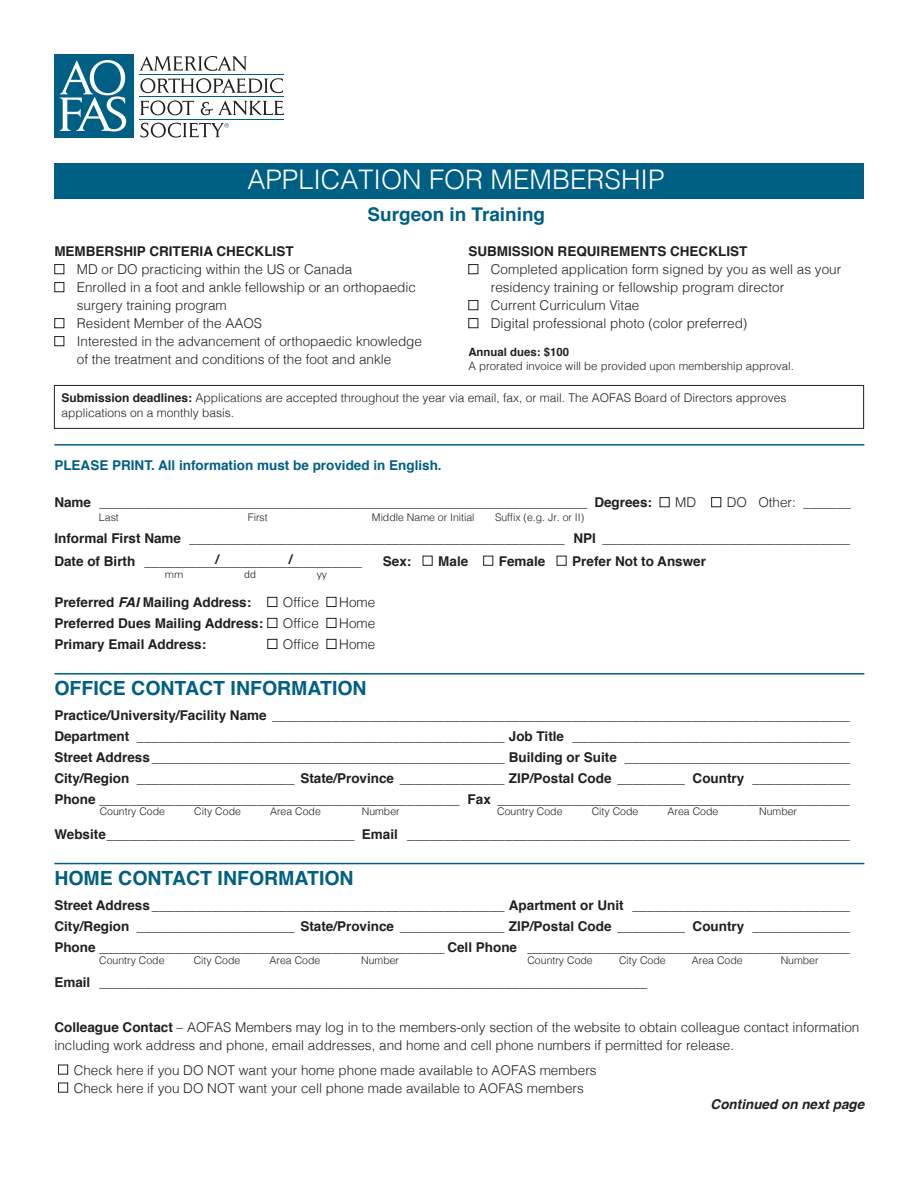
<style>
.page{position:relative;width:918px;height:1188px;background:#fff}
.page>*{position:absolute;margin:0;border:0;box-sizing:border-box;transform-origin:0 0}
.t1{font:300 27px "Helvetica";color:#fff}
.blue_heads{font:700 19.5px "Helvetica";color:#005f85}
.t2{font:700 18.9px "Helvetica";color:#005f85}
.t3{font:700 13.5px/21px "Helvetica";color:#231f20;text-align:justify}
.t4{font:300 13.5px/18px "Helvetica";color:#231f20}
.t5{font:700 13.5px "Helvetica";color:#005f85}
.t6{font:italic 700 13.5px "Helvetica";color:#231f20}
.main_body{font:700 13.5px "Univers";color:#231f20}
.t7{font:300 12px "Helvetica";color:#231f20}
.t8{font:300 11.4px "Helvetica";color:#231f20}
.t9{font:700 11.4px "Helvetica";color:#231f20}
.t10{font:300 10.5px "Helvetica";color:#231f20}
.main_body-2{font:300 10.5px "Univers";color:#231f20}
.s1{font-weight:700}
.s2{font-style:italic}
</style>
<div class="page">
<div style="left:54px;top:264px;width:10px;height:10px;border:1px solid #231f20"></div>
<div style="left:54px;top:282px;width:10px;height:10px;border:1px solid #231f20"></div>
<div style="left:54px;top:318px;width:10px;height:10px;border:1px solid #231f20"></div>
<div style="left:54px;top:336px;width:10px;height:10px;border:1px solid #231f20"></div>
<div style="left:468px;top:264px;width:10px;height:10px;border:1px solid #231f20"></div>
<div style="left:468px;top:300px;width:10px;height:10px;border:1px solid #231f20"></div>
<div style="left:468px;top:318px;width:10px;height:10px;border:1px solid #231f20"></div>
<div style="left:54px;top:164px;width:810px;height:35px;background:#005f85"></div>
<div style="left:54px;top:385px;width:810px;height:44px;border:1px solid #231f20"></div>
<div style="left:54px;top:55px;width:79px;height:83px;background:#005f85"></div>
<svg style="left:60px;top:60px;width:66px;height:71px"></svg>
<svg style="left:140px;top:56px;width:107px;height:15px"></svg>
<svg style="left:140px;top:78px;width:143px;height:15px"></svg>
<svg style="left:140px;top:100px;width:54px;height:15px"></svg>
<svg style="left:201px;top:101px;width:83px;height:14px"></svg>
<hr style="left:140px;top:74px;width:144px;height:1px;background:#005f85">
<hr style="left:140px;top:96px;width:144px;height:1px;background:#005f85">
<hr style="left:140px;top:119px;width:144px;height:1px;background:#005f85">
<svg style="left:140px;top:123px;width:89px;height:15px"></svg>
<div style="left:660px;top:497px;width:10px;height:10px;border:1px solid #231f20"></div>
<div style="left:711px;top:497px;width:10px;height:10px;border:1px solid #231f20"></div>
<div style="left:423px;top:556px;width:10px;height:10px;border:1px solid #231f20"></div>
<div style="left:483px;top:556px;width:10px;height:10px;border:1px solid #231f20"></div>
<div style="left:557px;top:556px;width:10px;height:10px;border:1px solid #231f20"></div>
<div style="left:267px;top:597px;width:10px;height:10px;border:1px solid #231f20"></div>
<div style="left:327px;top:597px;width:9px;height:10px;border:1px solid #231f20"></div>
<div style="left:267px;top:618px;width:10px;height:10px;border:1px solid #231f20"></div>
<div style="left:327px;top:618px;width:9px;height:10px;border:1px solid #231f20"></div>
<div style="left:267px;top:639px;width:10px;height:10px;border:1px solid #231f20"></div>
<div style="left:327px;top:639px;width:9px;height:10px;border:1px solid #231f20"></div>
<hr style="left:54px;top:673px;width:810px;height:2px;background:#005f85">
<hr style="left:54px;top:863px;width:810px;height:1px;background:#005f85">
<div style="left:58px;top:1065px;width:10px;height:10px;border:1px solid #231f20"></div>
<div style="left:58px;top:1083px;width:10px;height:10px;border:1px solid #231f20"></div>
<hr style="left:54px;top:444px;width:810px;height:2px;background:#005f85">
<p class="t1" style="left:247px;top:157px;width:419px">APPLICATION FOR MEMBERSHIP</p>
<p class="t2" style="left:368px;top:199px;width:179px">Surgeon in Training</p>
<p class="t3" style="left:54px;top:241px;width:241px">MEMBERSHIP CRITERIA CHECKLIST</p>
<p class="t4" style="left:77px;top:259px;width:277px">MD or DO practicing within the US or Canada</p>
<p class="t4" style="left:77px;top:277px;width:341px">Enrolled in a foot and ankle fellowship or an orthopaedic surgery training program</p>
<p class="t4" style="left:77px;top:313px;width:187px">Resident Member of the AAOS</p>
<p class="t4" style="left:77px;top:331px;width:347px">Interested in the advancement of orthopaedic knowledge</p>
<p class="t4" style="left:77px;top:349px;width:316px">of the treatment and conditions of the foot and ankle</p>
<p class="t3" style="left:468px;top:241px;width:281px">SUBMISSION REQUIREMENTS CHECKLIST</p>
<p class="t4" style="left:491px;top:259px;width:352px">Completed application form signed by you as well as your residency training or fellowship program director</p>
<p class="t4" style="left:491px;top:295px;width:150px">Current Curriculum Vitae</p>
<p class="t4" style="left:491px;top:313px;width:258px">Digital professional photo (color preferred)</p>
<p class="t9" style="left:468px;top:343px;width:102px">Annual dues: $100</p>
<p class="t8" style="left:468px;top:356px;width:327px">A prorated invoice will be provided upon membership approval.</p>
<p class="t7" style="left:62px;top:388px;width:726px"><span class="s1">Submission deadlines:</span> Applications are accepted throughout the year via email, fax, or mail. The AOFAS Board of Directors approves</p>
<p class="t7" style="left:62px;top:402px;width:174px">applications on a monthly basis.</p>
<p class="t5" style="left:54px;top:454px;width:389px">PLEASE PRINT. All information must be provided in English.</p>
<p class="t3" style="left:54px;top:492px;width:599px">Name _________________________________________________________________ Degrees:</p>
<p class="t4" style="left:675px;top:492px;width:22px">MD</p>
<p class="t4" style="left:727px;top:492px;width:126px">DO Other: _______</p>
<p class="t3" style="left:54px;top:528px;width:797px">Informal First Name __________________________________________________ NPI _________________________________</p>
<p class="t3" style="left:54px;top:551px;width:309px">Date of Birth _____________________________</p>
<p class="t3" style="left:383px;top:551px;width:30px">Sex:</p>
<p class="t3" style="left:438px;top:551px;width:32px">Male</p>
<p class="t3" style="left:499px;top:551px;width:48px">Female</p>
<p class="t3" style="left:572px;top:551px;width:135px">Prefer Not to Answer</p>
<p class="t3" style="left:54px;top:592px;width:198px">Preferred <span class="s2">FAI</span> Mailing Address:</p>
<p class="t4" style="left:283px;top:592px;width:38px">Office</p>
<p class="t4" style="left:339px;top:592px;width:38px">Home</p>
<p class="t3" style="left:54px;top:613px;width:210px">Preferred Dues Mailing Address:</p>
<p class="t4" style="left:283px;top:613px;width:38px">Office</p>
<p class="t4" style="left:339px;top:613px;width:38px">Home</p>
<p class="t3" style="left:54px;top:634px;width:153px">Primary Email Address:</p>
<p class="t4" style="left:283px;top:634px;width:38px">Office</p>
<p class="t4" style="left:339px;top:634px;width:38px">Home</p>
<p class="t10" style="left:99px;top:509px;width:21px">Last</p>
<p class="t10" style="left:248px;top:509px;width:21px">First</p>
<p class="t10" style="left:372px;top:509px;width:104px">Middle Name or Initial</p>
<p class="t10" style="left:495px;top:509px;width:91px">Suffix (e.g. Jr. or II)</p>
<p class="main_body" style="left:215px;top:552px;width:7px">/</p>
<p class="main_body" style="left:288px;top:552px;width:7px">/</p>
<p class="main_body-2" style="left:165px;top:568px;width:20px">mm</p>
<p class="main_body-2" style="left:244px;top:568px;width:13px">dd</p>
<p class="main_body-2" style="left:317px;top:568px;width:12px">yy</p>
<p class="blue_heads" style="left:54px;top:672px;width:314px">OFFICE CONTACT INFORMATION</p>
<p class="t3" style="left:54px;top:705px;width:797px">Practice/University/Facility Name _____________________________________________________________________________ Department _________________________________________________ Job Title _____________________________________ Street Address _______________________________________________ Building or Suite ______________________________</p>
<p class="t3" style="left:54px;top:768px;width:797px">City/Region _____________________ State/Province ______________ ZIP/Postal Code _________ Country _____________</p>
<p class="t3" style="left:54px;top:789px;width:797px">Phone ________________________________________________ Fax _______________________________________________</p>
<p class="t3" style="left:54px;top:824px;width:797px">Website_________________________________ Email ___________________________________________________________</p>
<p class="t10" style="left:497px;top:802px;width:67px">Country Code</p>
<p class="t10" style="left:592px;top:802px;width:48px">City Code</p>
<p class="t10" style="left:668px;top:802px;width:52px">Area Code</p>
<p class="t10" style="left:759px;top:802px;width:39px">Number</p>
<p class="t10" style="left:100px;top:803px;width:67px">Country Code</p>
<p class="t10" style="left:194px;top:803px;width:48px">City Code</p>
<p class="t10" style="left:270px;top:803px;width:52px">Area Code</p>
<p class="t10" style="left:362px;top:803px;width:39px">Number</p>
<p class="blue_heads" style="left:54px;top:862px;width:301px">HOME CONTACT INFORMATION</p>
<p class="t3" style="left:54px;top:895px;width:797px">Street Address _______________________________________________ Apartment or Unit _____________________________</p>
<p class="t3" style="left:54px;top:916px;width:797px">City/Region _____________________ State/Province ______________ ZIP/Postal Code _________ Country _____________</p>
<p class="t3" style="left:54px;top:937px;width:797px">Phone ______________________________________________ Cell Phone ___________________________________________</p>
<p class="t3" style="left:54px;top:972px;width:594px">Email _________________________________________________________________________</p>
<p class="t4" style="left:54px;top:1017px;width:807px"><span class="s1">Colleague Contact</span> – AOFAS Members may log in to the members-only section of the website to obtain colleague contact information including work address and phone, email addresses, and home and cell phone numbers if permitted for release.</p>
<p class="t4" style="left:74px;top:1060px;width:524px">Check here if you DO NOT want your home phone made available to AOFAS members</p>
<p class="t4" style="left:74px;top:1078px;width:512px">Check here if you DO NOT want your cell phone made available to AOFAS members</p>
<p class="t6" style="left:711px;top:1093px;width:155px">Continued on next page</p>
<p class="t10" style="left:99px;top:951px;width:67px">Country Code</p>
<p class="t10" style="left:194px;top:951px;width:48px">City Code</p>
<p class="t10" style="left:270px;top:951px;width:52px">Area Code</p>
<p class="t10" style="left:361px;top:951px;width:39px">Number</p>
<p class="t10" style="left:527px;top:951px;width:67px">Country Code</p>
<p class="t10" style="left:619px;top:951px;width:48px">City Code</p>
<p class="t10" style="left:692px;top:951px;width:52px">Area Code</p>
<p class="t10" style="left:781px;top:951px;width:39px">Number</p>
</div>
